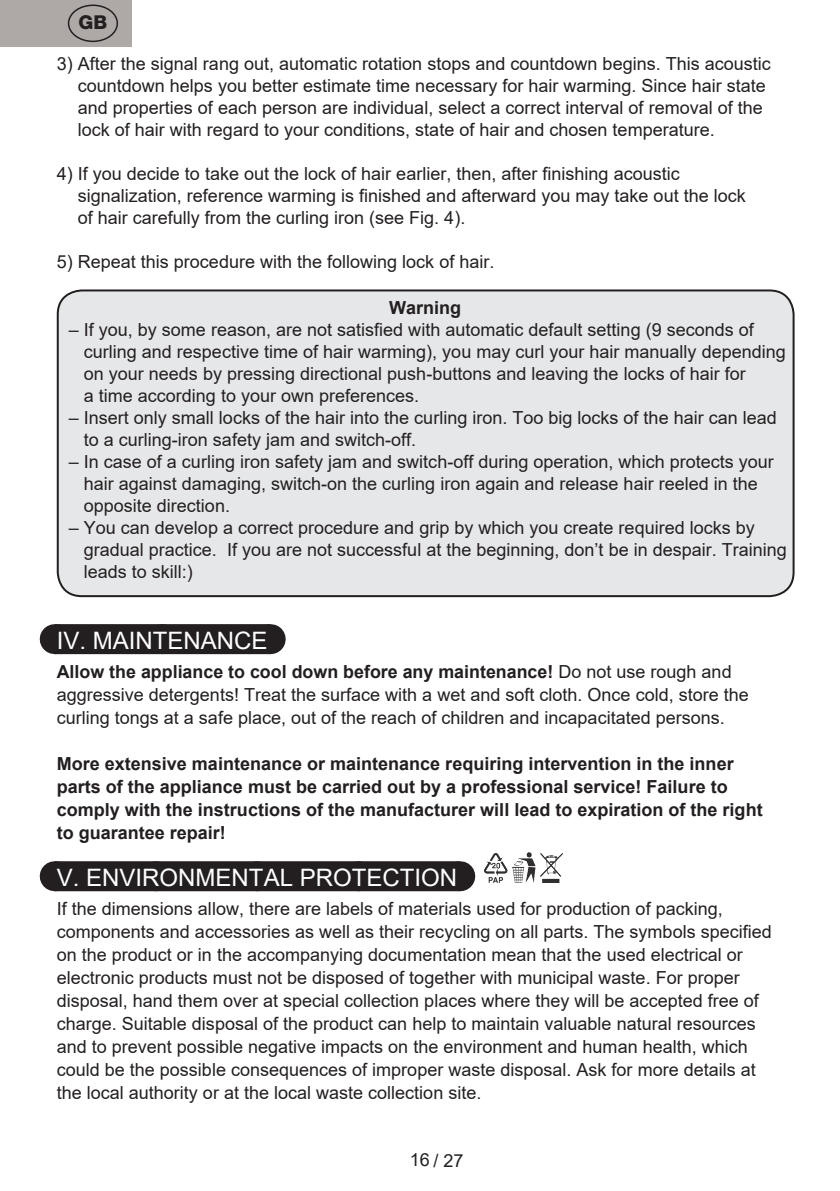
<style>
.page{position:relative;width:840px;height:1191px;background:#fff}
.page>*{position:absolute;margin:0;border:0;box-sizing:border-box;transform-origin:0 0}
.t1{font:24px "Arial";color:#fff}
.t2{font:800 19.2px "Helvetica Neue OT";color:#231f20}
.t3{font:18px/22px "Arial";color:#231f20}
.t4{font:700 18px/23px "Arial";color:#231f20}
.s1{font-weight:700}
</style>
<div class="page">
<div style="left:55px;top:624px;width:214px;height:30px;background:#231f20"></div>
<svg style="left:164px;top:624px;width:52px;height:1px"></svg>
<hr style="left:269px;top:624px;width:1px;height:30px;background:#231f20">
<div style="left:55px;top:861px;width:404px;height:30px;background:#231f20"></div>
<svg style="left:156px;top:861px;width:252px;height:1px"></svg>
<hr style="left:459px;top:861px;width:1px;height:30px;background:#231f20">
<div style="left:58px;top:290px;width:735px;height:306px;background:#e6e7e9;border-radius:24px"></div>
<div style="left:57px;top:289px;width:737px;height:308px;border:2px solid #231f20;border-radius:24px"></div>
<img style="left:484px;top:852px;width:79px;height:30px">
<div style="left:0;top:0;width:131px;height:47px;background:#aea8a6"></div>
<div style="left:68px;top:5px;width:50px;height:37px;border:1px solid #231f20;border-radius:50%"></div>
<p class="t2" style="left:78px;top:11px;width:30px">GB</p>
<p class="t3" style="left:78px;top:52px;width:694px;text-indent:-21px">3) After the signal rang out, automatic rotation stops and countdown begins. This acoustic countdown helps you better estimate time necessary for hair warming. Since hair state and properties of each person are individual, select a correct interval of removal of the lock of hair with regard to your conditions, state of hair and chosen temperature.</p>
<p class="t3" style="left:78px;top:162px;width:669px;text-indent:-21px">4) If you decide to take out the lock of hair earlier, then, after finishing acoustic signalization, reference warming is finished and afterward you may take out the lock of hair carefully from the curling iron (see Fig. 4).</p>
<p class="t3" style="left:57px;top:250px;width:439px">5) Repeat this procedure with the following lock of hair.</p>
<p class="t4" style="left:389px;top:296px;width:73px">Warning</p>
<p class="t3" style="left:84px;top:318px;width:703px;text-indent:-15px">– If you, by some reason, are not satisfied with automatic default setting (9 seconds of curling and respective time of hair warming), you may curl your hair manually depending on your needs by pressing directional push-buttons and leaving the locks of hair for<br>a time according to your own preferences.</p>
<p class="t3" style="left:84px;top:406px;width:694px;text-indent:-15px">– Insert only small locks of the hair into the curling iron. Too big locks of the hair can lead to a curling-iron safety jam and switch-off.</p>
<p class="t3" style="left:84px;top:450px;width:691px;text-indent:-15px">– In case of a curling iron safety jam and switch-off during operation, which protects your hair against damaging, switch-on the curling iron again and release hair reeled in the opposite direction.</p>
<p class="t3" style="left:84px;top:516px;width:704px;text-indent:-15px">– You can develop a correct procedure and grip by which you create required locks by gradual practice. If you are not successful at the beginning, don’t be in despair. Training leads to skill:)</p>
<h1 class="t1" style="left:57px;top:624px;width:212px">IV. MAINTENANCE</h1>
<p class="t3" style="left:57px;top:660px;width:693px;line-height:23px"><span class="s1">Allow the appliance to cool down before any maintenance!</span> Do not use rough and aggressive detergents! Treat the surface with a wet and soft cloth. Once cold, store the curling tongs at a safe place, out of the reach of children and incapacitated persons.</p>
<p class="t4" style="left:57px;top:752px;width:707px">More extensive maintenance or maintenance requiring intervention in the inner parts of the appliance must be carried out by a professional service! Failure to comply with the instructions of the manufacturer will lead to expiration of the right to guarantee repair!</p>
<h1 class="t1" style="left:57px;top:861px;width:402px">V. ENVIRONMENTAL PROTECTION</h1>
<p class="t3" style="left:57px;top:897px;width:716px;line-height:23px">If the dimensions allow, there are labels of materials used for production of packing, components and accessories as well as their recycling on all parts. The symbols specified on the product or in the accompanying documentation mean that the used electrical or electronic products must not be disposed of together with municipal waste. For proper disposal, hand them over at special collection places where they will be accepted free of charge. Suitable disposal of the product can help to maintain valuable natural resources and to prevent possible negative impacts on the environment and human health, which could be the possible consequences of improper waste disposal. Ask for more details at the local authority or at the local waste collection site.</p>
<p class="t3" style="left:410px;top:1149px;width:55px">16/ 27</p>
</div>
